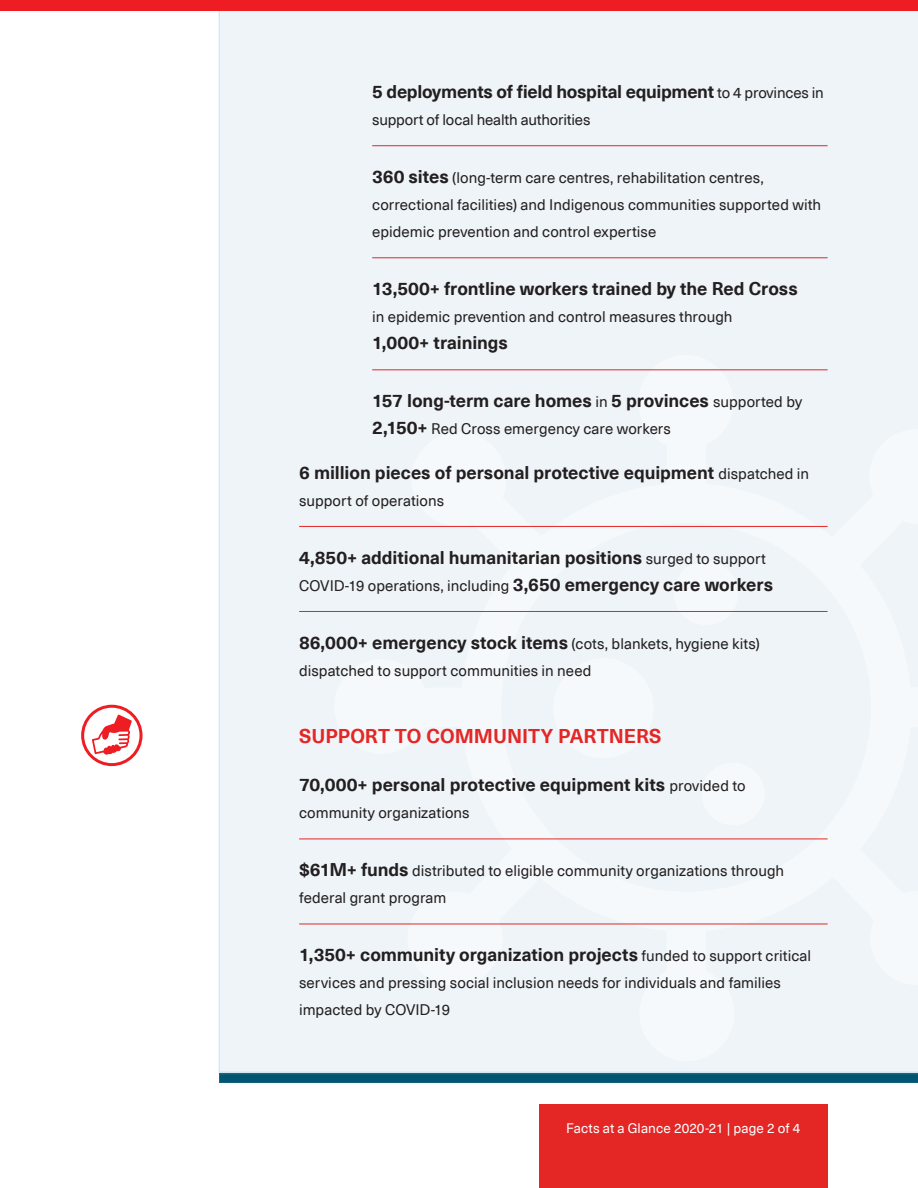
<style>
.page{position:relative;width:918px;height:1188px;background:#fff}
.page>*{position:absolute;margin:0;border:0;box-sizing:border-box;transform-origin:0 0}
.List_paragraph_NO_re{font:700 19.5px "Neue Haas Unica Pro";color:#e42625}
.List_Paragraph_red_l{font:700 18px "Neue Haas Unica Pro";letter-spacing:-.005em;color:#231f20}
.List_paragraph_NO_re-2{font:700 18px "Neue Haas Unica Pro";letter-spacing:-.005em;color:#231f20}
.List_Paragraph_red_l-2{font:15px/27px "Neue Haas Unica Pro";letter-spacing:.005em;color:#231f20}
.List_paragraph_NO_re-3{font:15px/27px "Neue Haas Unica Pro";letter-spacing:.005em;color:#231f20}
.NO_underline_section{font:13.5px "Neue Haas Unica Pro";letter-spacing:.005em;color:#fff}
.s1{font-weight:400;font-size:15px}
.s2{font-weight:700;font-size:18px}
</style>
<div class="page">
<div style="left:218px;top:11px;width:700px;height:1062px;background:#eef4f8"></div>
<div style="left:333px;top:355px;width:585px;height:706px;background:#eef4f8"></div>
<div style="left:553px;top:658px;width:101px;height:100px;background:#f6f9fb;border-radius:50%"></div>
<div style="left:674px;top:561px;width:64px;height:65px;background:#f6f9fb;border-radius:50%"></div>
<div style="left:702px;top:762px;width:63px;height:64px;background:#f6f9fb;border-radius:50%"></div>
<div style="left:0;top:0;width:918px;height:11px;background:#ee1d23"></div>
<hr style="left:299px;top:526px;width:529px;height:1px;background:#e42625">
<hr style="left:299px;top:611px;width:529px;height:1px;background:#e42625">
<svg style="left:219px;top:1073px;width:699px;height:10px;background:#065873"></svg>
<hr style="left:372px;top:145px;width:456px;height:1px;background:#e42625">
<hr style="left:372px;top:257px;width:456px;height:1px;background:#e42625">
<hr style="left:372px;top:369px;width:456px;height:1px;background:#e42625">
<svg style="left:92px;top:715px;width:40px;height:40px"></svg>
<div style="left:81px;top:705px;width:62px;height:61px;border:3px solid #ee1d23;border-radius:50%"></div>
<hr style="left:299px;top:839px;width:529px;height:1px;background:#e42625">
<hr style="left:299px;top:924px;width:529px;height:1px;background:#e42625">
<div style="left:539px;top:1105px;width:289px;height:83px;background:#e42625"></div>
<p class="List_Paragraph_red_l" style="left:372px;top:81px;width:453px">5 deployments of field hospital equipment <span class="s1">to 4 provinces in</span></p>
<p class="List_Paragraph_red_l-2" style="left:372px;top:107px;width:220px">support of local health authorities</p>
<p class="List_Paragraph_red_l-2" style="left:372px;top:165px;width:451px"><span class="s2">360 sites</span> (long-term care centres, rehabilitation centres, correctional facilities) and Indigenous communities supported with epidemic prevention and control expertise</p>
<p class="List_Paragraph_red_l" style="left:372px;top:278px;width:427px">13,500+ frontline workers trained by the Red Cross</p>
<p class="List_Paragraph_red_l-2" style="left:372px;top:304px;width:362px">in epidemic prevention and control measures through</p>
<p class="List_Paragraph_red_l" style="left:372px;top:332px;width:137px">1,000+ trainings</p>
<p class="List_paragraph_NO_re-2" style="left:372px;top:390px;width:431px">157 long-term care homes <span class="s1">in</span> 5 provinces <span class="s1">supported by</span></p>
<p class="List_paragraph_NO_re-3" style="left:372px;top:416px;width:300px"><span class="s2">2,150+</span> Red Cross emergency care workers</p>
<p class="List_Paragraph_red_l" style="left:299px;top:461px;width:512px">6 million pieces of personal protective equipment <span class="s1">dispatched in</span></p>
<p class="List_Paragraph_red_l-2" style="left:299px;top:487px;width:147px">support of operations</p>
<p class="List_Paragraph_red_l" style="left:299px;top:546px;width:468px">4,850+ additional humanitarian positions <span class="s1">surged to support</span></p>
<p class="List_Paragraph_red_l-2" style="left:299px;top:572px;width:475px">COVID-19 operations, including <span class="s2">3,650 emergency care workers</span></p>
<p class="List_paragraph_NO_re-3" style="left:299px;top:630px;width:462px"><span class="s2">86,000+ emergency stock items</span> (cots, blankets, hygiene kits) dispatched to support communities in need</p>
<p class="List_paragraph_NO_re" style="left:299px;top:724px;width:364px">SUPPORT TO COMMUNITY PARTNERS</p>
<p class="List_Paragraph_red_l" style="left:299px;top:774px;width:448px">70,000+ personal protective equipment kits <span class="s1">provided to</span></p>
<p class="List_Paragraph_red_l-2" style="left:299px;top:800px;width:172px">community organizations</p>
<p class="List_Paragraph_red_l-2" style="left:299px;top:858px;width:487px"><span class="s2">$61M+ funds</span> distributed to eligible community organizations through federal grant program</p>
<p class="List_paragraph_NO_re-2" style="left:299px;top:944px;width:514px">1,350+ community organization projects <span class="s1">funded to support critical</span></p>
<p class="List_paragraph_NO_re-3" style="left:299px;top:970px;width:483px">services and pressing social inclusion needs for individuals and families impacted by COVID-19</p>
<p class="NO_underline_section" style="left:566px;top:1120px;width:236px">Facts at a Glance 2020-21 | page 2 of 4</p>
</div>
